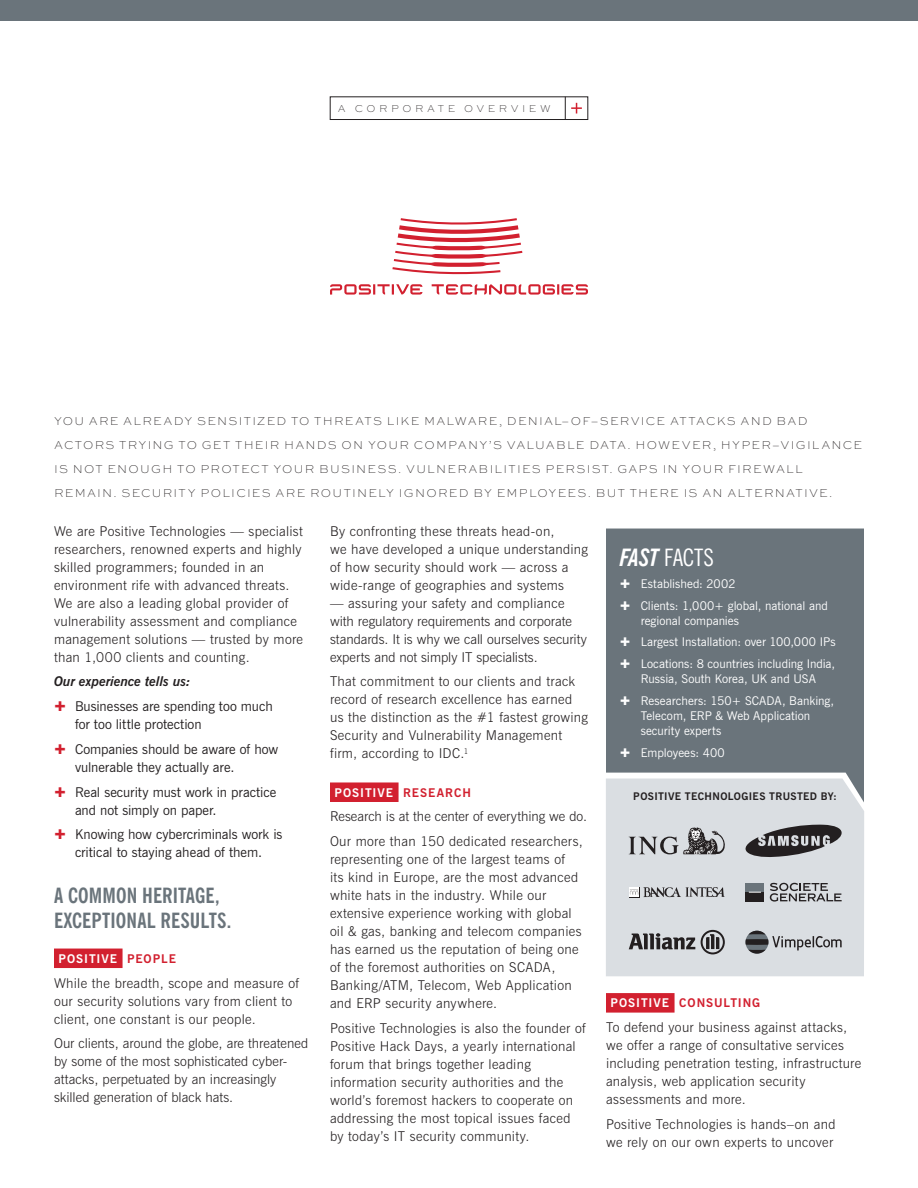
<style>
.page{position:relative;width:918px;height:1188px;background:#fff}
.page>*{position:absolute;margin:0;border:0;box-sizing:border-box;transform-origin:0 0}
.PT___Sidebar_Title{font:condensed 24px "News Gothic BT";letter-spacing:-.005em;color:#fff}
.PT___Header{font:700 condensed 21px/25.2px "News Gothic BT";letter-spacing:.005em;color:#6a747b}
.PT___Body{font:300 13.5px/18px "News Gothic BT";letter-spacing:.02em;color:#231f20}
.t1{font:13.5px/18px "News Gothic BT";letter-spacing:-.005em;color:#231f20}
.PT___Body-2{font:300 13.5px/18px "News Gothic BT";color:#231f20}
.PT___Question{font:italic 700 13.5px "News Gothic BT";color:#231f20}
.PT___Para_Lead{font:100 12px/24px "Sweet Sans";letter-spacing:.1em;color:#231f20}
.t2{font:12px/15px "News Gothic BT";color:#fff}
.PT___Subhead{font:700 12px "News Gothic BT";letter-spacing:.075em;color:#fff}
.PT___Subhead-2{font:700 12px "News Gothic BT";letter-spacing:.075em;color:#d2202f}
.PT___Sidebar_Title-2{font:700 10.5px "News Gothic BT";letter-spacing:.03em;color:#231f20}
.t3{font:100 10.5px "Sweet Sans";letter-spacing:.33em;color:#231f20}
.s1{color:#d2202f}
.s2{font-weight:700;font-style:italic}
.s3{color:#fff}
</style>
<div class="page">
<div style="left:0;top:0;width:918px;height:20px;background:#6a747b"></div>
<svg style="left:330px;top:218px;width:258px;height:77px"></svg>
<div style="left:54px;top:949px;width:69px;height:19px;background:#d2202f"></div>
<div style="left:330px;top:782px;width:69px;height:20px;background:#d2202f"></div>
<div style="left:606px;top:993px;width:69px;height:20px;background:#d2202f"></div>
<div style="left:606px;top:802px;width:258px;height:174px;background:#dadee2"></div>
<svg style="left:606px;top:529px;width:258px;height:273px;fill:#6a747b"></svg>
<div style="left:330px;top:97px;width:258px;height:23px;border:1px solid #231f20"></div>
<svg style="left:565px;top:97px;width:17px;height:23px"></svg>
<svg style="left:629px;top:827px;width:97px;height:27px"></svg>
<svg style="left:629px;top:887px;width:10px;height:10px"></svg>
<svg style="left:630px;top:890px;width:8px;height:5px"></svg>
<svg style="left:644px;top:887px;width:81px;height:10px"></svg>
<svg style="left:733px;top:824px;width:114px;height:35px"></svg>
<svg style="left:770px;top:883px;width:72px;height:19px"></svg>
<div style="left:746px;top:883px;width:18px;height:9px;background:#6a747b"></div>
<div style="left:746px;top:892px;width:18px;height:10px;background:#231f20"></div>
<svg style="left:749px;top:892px;width:12px;height:1px"></svg>
<svg style="left:746px;top:931px;width:96px;height:23px"></svg>
<svg style="left:629px;top:930px;width:96px;height:24px"></svg>
<svg style="left:621px;top:579px;width:8px;height:9px"></svg>
<svg style="left:621px;top:601px;width:8px;height:9px"></svg>
<svg style="left:621px;top:638px;width:8px;height:8px"></svg>
<svg style="left:621px;top:659px;width:8px;height:9px"></svg>
<svg style="left:621px;top:696px;width:8px;height:9px"></svg>
<svg style="left:621px;top:748px;width:8px;height:9px"></svg>
<p class="t3" style="left:338px;top:102px;width:214px">A CORPORATE OVERVIEW</p>
<p class="PT___Para_Lead" style="left:54px;top:410px;width:810px">YOU ARE ALREADY SENSITIZED TO THREATS LIKE MALWARE, DENIAL–OF–SERVICE ATTACKS AND BAD ACTORS TRYING TO GET THEIR HANDS ON YOUR COMPANY’S VALUABLE DATA. HOWEVER, HYPER–VIGILANCE IS NOT ENOUGH TO PROTECT YOUR BUSINESS. VULNERABILITIES PERSIST. GAPS IN YOUR FIREWALL REMAIN. SECURITY POLICIES ARE ROUTINELY IGNORED BY EMPLOYEES. BUT THERE IS AN ALTERNATIVE.</p>
<p class="PT___Body" style="left:54px;top:522px;width:251px">We are Positive Technologies — specialist researchers, renowned experts and highly skilled programmers; founded in an environment rife with advanced threats.<br>We are also a leading global provider of vulnerability assessment and compliance management solutions — trusted by more than 1,000 clients and counting.</p>
<p class="PT___Question" style="left:54px;top:673px;width:138px">Our experience tells us:</p>
<p class="t1" style="left:75px;top:697px;width:199px">Businesses are spending too much for too little protection</p>
<p class="t1" style="left:75px;top:740px;width:205px">Companies should be aware of how vulnerable they actually are.</p>
<p class="t1" style="left:75px;top:783px;width:203px">Real security must work in practice and not simply on paper.</p>
<p class="t1" style="left:75px;top:826px;width:209px">Knowing how cybercriminals work is critical to staying ahead of them.</p>
<p class="PT___Header" style="left:54px;top:883px;width:179px">A COMMON HERITAGE,<br>EXCEPTIONAL RESULTS.</p>
<p class="PT___Subhead" style="left:59px;top:951px;width:119px">POSITIVE <span class="s1">PEOPLE</span></p>
<p class="PT___Body" style="left:54px;top:974px;width:246px">While the breadth, scope and measure of our security solutions vary from client to client, one constant is our people.</p>
<p class="PT___Body" style="left:54px;top:1034px;width:256px">Our clients, around the globe, are threatened by some of the most sophisticated cyber&shy;attacks, perpetuated by an increasingly skilled generation of black hats.</p>
<p class="PT___Body" style="left:330px;top:522px;width:260px">By confronting these threats head-on,<br>we have developed a unique understanding of how security should work — across a wide-range of geographies and systems</p>
<p class="PT___Body-2" style="left:330px;top:594px;width:259px">— assuring your safety and compliance with regulatory requirements and corporate standards. It is why we call ourselves security experts and not simply IT specialists.</p>
<p class="PT___Body" style="left:330px;top:673px;width:260px">That commitment to our clients and track record of research excellence has earned us the distinction as the #1 fastest growing Security and Vulnerability Management firm, according to IDC.<sup>1</sup></p>
<p class="PT___Subhead" style="left:335px;top:785px;width:138px">POSITIVE <span class="s1">RESEARCH</span></p>
<p class="PT___Body-2" style="left:330px;top:808px;width:259px">Research is at the center of everything we do.</p>
<p class="PT___Body" style="left:330px;top:832px;width:254px">Our more than 150 dedicated researchers, representing one of the largest teams of<br>its kind in Europe, are the most advanced white hats in the industry. While our extensive experience working with global oil &amp; gas, banking and telecom companies has earned us the reputation of being one of the foremost authorities on SCADA, Banking/ATM, Telecom, Web Application and ERP security anywhere.</p>
<p class="PT___Body" style="left:330px;top:1019px;width:257px">Positive Technologies is also the founder of Positive Hack Days, a yearly international forum that brings together leading information security authorities and the world’s foremost hackers to cooperate on addressing the most topical issues faced by today’s IT security community.</p>
<p class="PT___Sidebar_Title" style="left:620px;top:543px;width:96px"><span class="s2">FAST</span> FACTS</p>
<p class="t2" style="left:641px;top:576px;width:96px">Established: 2002</p>
<p class="t2" style="left:641px;top:598px;width:189px">Clients: 1,000+ global, national and regional companies</p>
<p class="t2" style="left:641px;top:635px;width:196px">Largest Installation: over 100,000 IPs</p>
<p class="t2" style="left:641px;top:656px;width:196px">Locations: 8 countries including India,<br>Russia, South Korea, UK and USA</p>
<p class="t2" style="left:641px;top:693px;width:195px">Researchers: 150+ SCADA, Banking,<br>Telecom, ERP &amp; Web Application security experts</p>
<p class="t2" style="left:641px;top:745px;width:86px">Employees: 400</p>
<p class="PT___Sidebar_Title-2" style="left:633px;top:790px;width:205px">POSITIVE TECHNOLOGIES TRUSTED BY:</p>
<p class="PT___Subhead-2" style="left:611px;top:996px;width:151px"><span class="s3">POSITIVE</span> CONSULTING</p>
<p class="PT___Body" style="left:606px;top:1018px;width:257px">To defend your business against attacks, we offer a range of consultative services including penetration testing, infrastructure analysis, web application security assessments and more.</p>
<p class="PT___Body" style="left:606px;top:1115px;width:231px">Positive Technologies is hands–on and we rely on our own experts to uncover</p>
</div>
